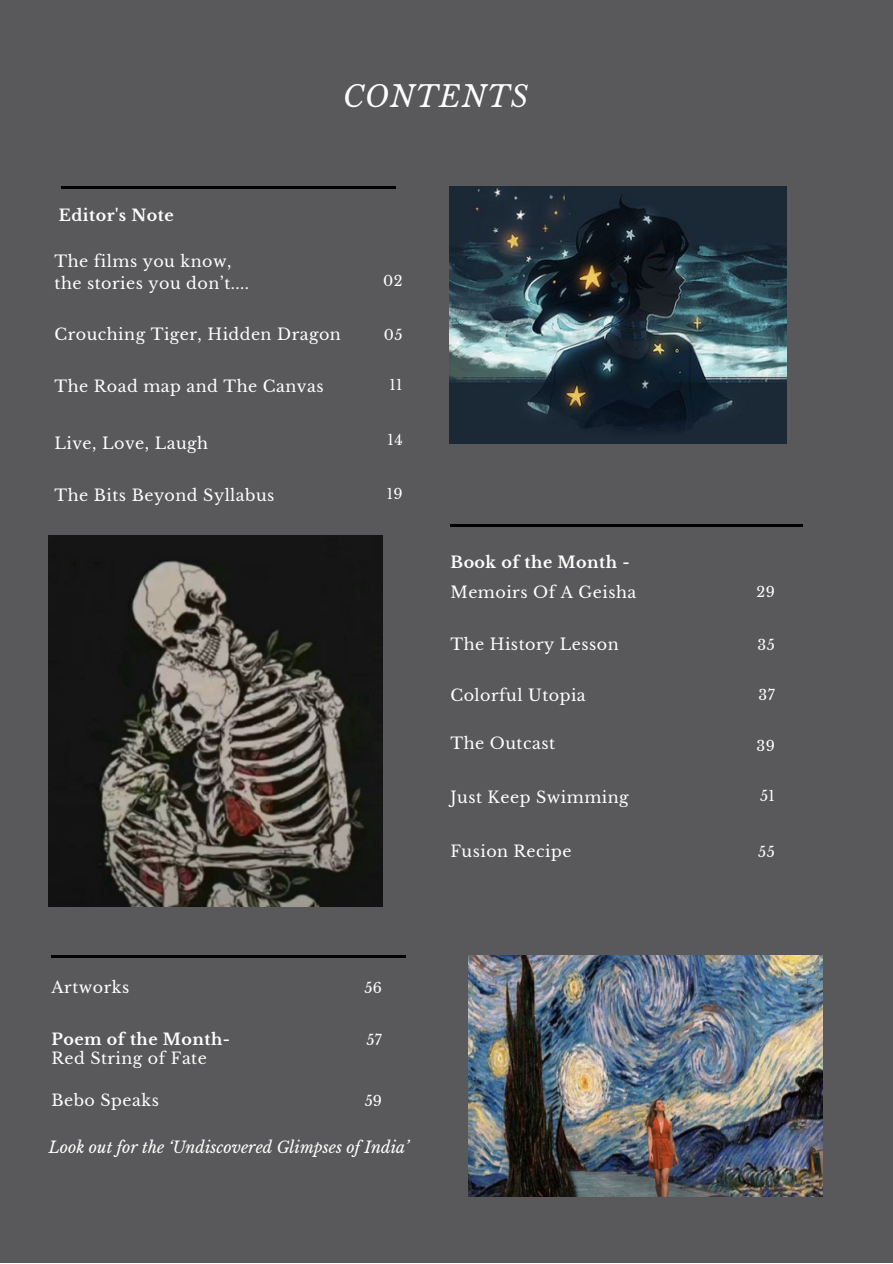
<style>
.page{position:relative;width:893px;height:1264px;background:#fff}
.page>*{position:absolute;margin:0;border:0;box-sizing:border-box;transform-origin:0 0}
.t1{font:italic 29.25px "Libre Baskerville";letter-spacing:.03em;color:#fefefe}
.t2{font:15.9px "Libre Baskerville";letter-spacing:.03em;color:#fefefe}
.t3{font:italic 15.9px "Libre Baskerville";color:#fefefe}
.t4{font:700 15.9px "Libre Baskerville";letter-spacing:.03em;color:#fefefe}
.t5{font:14.25px "Libre Baskerville";letter-spacing:.03em;color:#fefefe}
</style>
<div class="page">
<div style="left:0;top:0;width:892px;height:1262px;background:#59595b"></div>
<hr style="left:61px;top:186px;width:335px;height:2px;background:#000">
<img style="left:49px;top:536px;width:333px;height:370px">
<img style="left:468px;top:955px;width:354px;height:241px">
<img style="left:449px;top:186px;width:337px;height:258px">
<hr style="left:450px;top:524px;width:353px;height:2px;background:#000">
<hr style="left:52px;top:955px;width:353px;height:2px;background:#000">
<p class="t4" style="left:59px;top:205px;width:116px">Editor's Note</p>
<p class="t1" style="left:343px;top:79px;width:187px">CONTENTS</p>
<p class="t2" style="left:54px;top:252px;width:178px">The films you know,</p>
<p class="t2" style="left:54px;top:273px;width:196px">the stories you don’t....</p>
<p class="t2" style="left:54px;top:325px;width:288px">Crouching Tiger, Hidden Dragon</p>
<p class="t5" style="left:383px;top:272px;width:21px">02</p>
<p class="t5" style="left:384px;top:326px;width:20px">05</p>
<p class="t2" style="left:54px;top:376px;width:270px">The Road map and The Canvas</p>
<p class="t5" style="left:389px;top:376px;width:15px">11</p>
<p class="t2" style="left:54px;top:433px;width:155px">Live, Love, Laugh</p>
<p class="t2" style="left:54px;top:485px;width:221px">The Bits Beyond Syllabus</p>
<p class="t5" style="left:387px;top:431px;width:17px">14</p>
<p class="t5" style="left:386px;top:485px;width:17px">19</p>
<p class="t4" style="left:450px;top:552px;width:181px">Book of the Month -</p>
<p class="t2" style="left:450px;top:582px;width:187px">Memoirs Of A Geisha</p>
<p class="t2" style="left:450px;top:634px;width:170px">The History Lesson</p>
<p class="t2" style="left:450px;top:686px;width:137px">Colorful Utopia</p>
<p class="t2" style="left:450px;top:733px;width:106px">The Outcast</p>
<p class="t2" style="left:450px;top:787px;width:180px">Just Keep Swimming</p>
<p class="t2" style="left:450px;top:841px;width:122px">Fusion Recipe</p>
<p class="t2" style="left:52px;top:977px;width:79px">Artworks</p>
<p class="t4" style="left:52px;top:1029px;width:180px">Poem of the Month-</p>
<p class="t5" style="left:364px;top:979px;width:19px">56</p>
<p class="t5" style="left:366px;top:1031px;width:17px">57</p>
<p class="t2" style="left:52px;top:1048px;width:157px">Red String of Fate</p>
<p class="t2" style="left:52px;top:1090px;width:109px">Bebo Speaks</p>
<p class="t5" style="left:365px;top:1092px;width:19px">59</p>
<p class="t3" style="left:49px;top:1137px;width:362px">Look out for the ‘Undiscovered Glimpses of India’</p>
<p class="t5" style="left:756px;top:583px;width:20px">29</p>
<p class="t5" style="left:757px;top:636px;width:19px">35</p>
<p class="t5" style="left:758px;top:686px;width:18px">37</p>
<p class="t5" style="left:756px;top:736px;width:20px">39</p>
<p class="t5" style="left:760px;top:787px;width:16px">51</p>
<p class="t5" style="left:758px;top:843px;width:18px">55</p>
</div>
